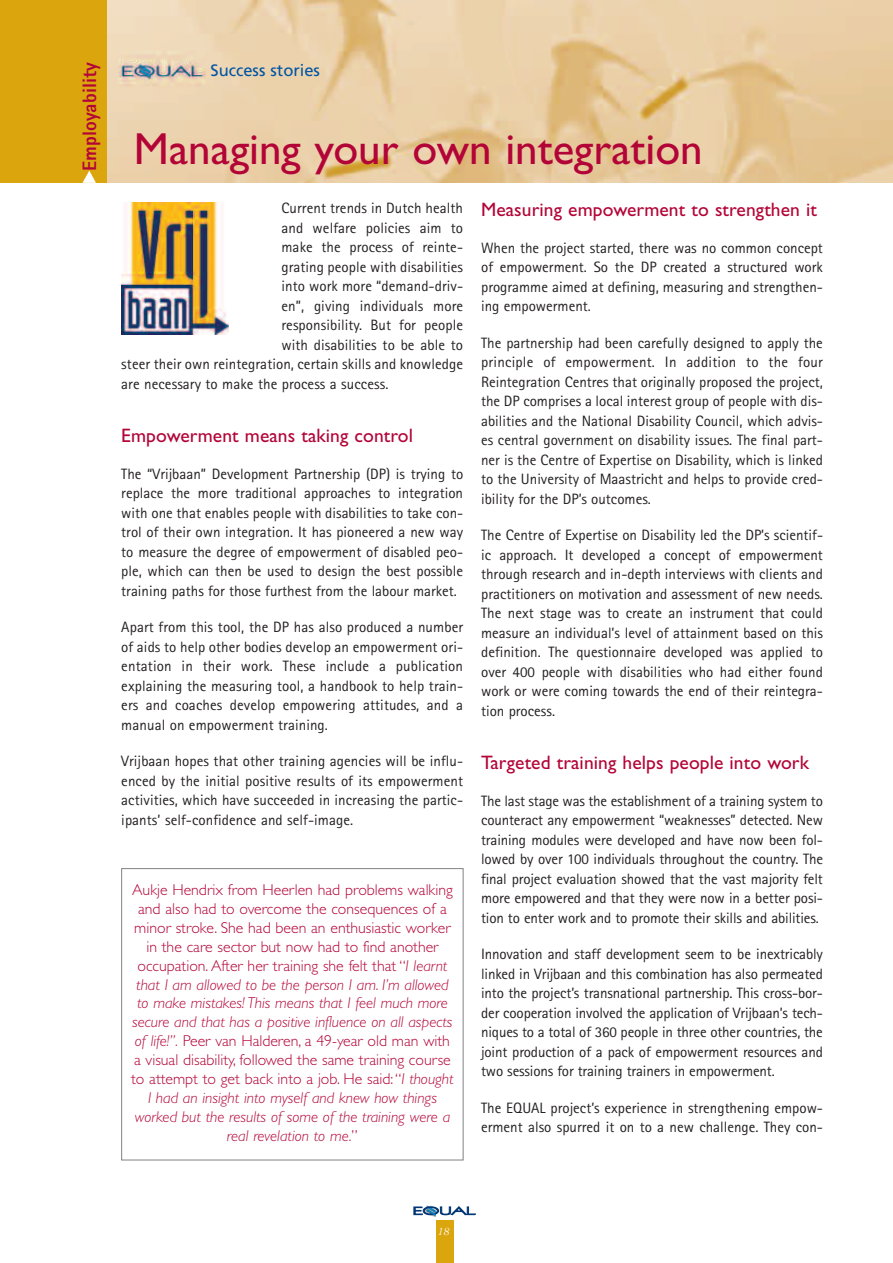
<style>
.page{position:relative;width:893px;height:1263px;background:#fff}
.page>*{position:absolute;margin:0;border:0;box-sizing:border-box;transform-origin:0 0}
.t1{font:45px "Gill Sans";color:#b30437}
.t2{font:19.5px "Gill Sans";letter-spacing:.005em;color:#b30437}
.t3{font:800 19.5px "Rotis Sans Serif";color:#b30437}
.t4{font:16.5px "Frutiger";color:#0155a5}
.t5{font:300 15.75px/18.9px "Gill Sans";color:#b30437;text-align:center}
.t6{font:15px/19.5px "Rotis Sans Serif";color:#231f20;text-align:justify}
.t7{font:italic 12px "Garamond Three";color:#fff}
.s1{font-style:italic}
</style>
<div class="page">
<img style="left:106px;top:0;width:787px;height:183px">
<div style="left:436px;top:1203px;width:17px;height:60px;background:#dba50d"></div>
<div style="left:408px;top:1202px;width:73px;height:18px;background:#fff"></div>
<svg style="left:414px;top:1205px;width:61px;height:12px"></svg>
<div style="left:0;top:0;width:106px;height:183px;background:#dba50d"></div>
<img style="left:121px;top:203px;width:107px;height:131px">
<svg style="left:82px;top:171px;width:14px;height:12px"></svg>
<div style="left:121px;top:868px;width:342px;height:292px;border:1px solid #808285"></div>
<h2 class="t3" style="left:83px;top:171px;width:110px;rotate:-90deg">Employability</h2>
<p class="t4" style="left:210px;top:63px;width:111px">Success stories</p>
<h1 class="t1" style="left:134px;top:132px;width:570px">Managing your own integration</h1>
<p class="t6" style="left:281px;top:200px;width:183px">Current trends in Dutch health</p>
<p class="t6" style="left:281px;top:219px;width:183px">and welfare policies aim to</p>
<p class="t6" style="left:281px;top:239px;width:183px">make the process of reinte-</p>
<p class="t6" style="left:281px;top:258px;width:183px">grating people with disabilities</p>
<p class="t6" style="left:281px;top:278px;width:183px">into work more “demand-driv-</p>
<p class="t6" style="left:281px;top:297px;width:183px">en”, giving individuals more</p>
<p class="t6" style="left:281px;top:317px;width:183px">responsibility. But for people</p>
<p class="t6" style="left:281px;top:336px;width:183px">with disabilities to be able to</p>
<p class="t6" style="left:121px;top:356px;width:343px">steer their own reintegration, certain skills and knowledge</p>
<p class="t6" style="left:121px;top:375px;width:269px">are necessary to make the process a success.</p>
<h2 class="t2" style="left:121px;top:428px;width:293px">Empowerment means taking control</h2>
<p class="t6" style="left:121px;top:465px;width:343px">The “Vrijbaan” Development Partnership (DP) is trying to replace the more traditional approaches to integration with one that enables people with disabilities to take con&shy;trol of their own integration. It has pioneered a new way to measure the degree of empowerment of disabled peo&shy;ple, which can then be used to design the best possible training paths for those furthest from the labour market.</p>
<p class="t6" style="left:121px;top:619px;width:343px">Apart from this tool, the DP has also produced a number of aids to help other bodies develop an empowerment ori&shy;entation in their work. These include a publication explaining the measuring tool, a handbook to help train&shy;ers and coaches develop empowering attitudes, and a manual on empowerment training.</p>
<p class="t6" style="left:121px;top:753px;width:343px">Vrijbaan hopes that other training agencies will be influ&shy;enced by the initial positive results of its empowerment activities, which have succeeded in increasing the partic&shy;ipants’ self-confidence and self-image.</p>
<p class="t5" style="left:131px;top:882px;width:324px">Aukje Hendrix from Heerlen had problems walking and also had to overcome the consequences of a minor stroke. She had been an enthusiastic worker in the care sector but now had to find another occupation. After her training she felt that “<span class="s1">I learnt that I am allowed to be the person I am. I’m allowed to make mistakes! This means that I feel much more secure and that has a positive influence on all aspects of life!”.</span> Peer van Halderen, a 49-year old man with a visual disability, followed the same training course to attempt to get back into a job. He said:“<span class="s1">I thought I had an insight into myself and knew how things worked but the results of some of the training were a real revelation to me.</span>”</p>
<h2 class="t2" style="left:481px;top:202px;width:337px">Measuring empowerment to strengthen it</h2>
<p class="t6" style="left:481px;top:239px;width:343px">When the project started, there was no common concept of empowerment. So the DP created a structured work programme aimed at defining, measuring and strengthen&shy;ing empowerment.</p>
<p class="t6" style="left:481px;top:334px;width:343px">The partnership had been carefully designed to apply the principle of empowerment. In addition to the four Reintegration Centres that originally proposed the project, the DP comprises a local interest group of people with dis&shy;abilities and the National Disability Council, which advis&shy;es central government on disability issues. The final part&shy;ner is the Centre of Expertise on Disability, which is linked to the University of Maastricht and helps to provide cred&shy;ibility for the DP’s outcomes.</p>
<p class="t6" style="left:481px;top:527px;width:343px">The Centre of Expertise on Disability led the DP’s scientif&shy;ic approach. It developed a concept of empowerment through research and in-depth interviews with clients and practitioners on motivation and assessment of new needs.<br>The next stage was to create an instrument that could measure an individual’s level of attainment based on this definition. The questionnaire developed was applied to over 400 people with disabilities who had either found work or were coming towards the end of their reintegra&shy;tion process.</p>
<h2 class="t2" style="left:481px;top:755px;width:329px">Targeted training helps people into work</h2>
<p class="t6" style="left:481px;top:792px;width:343px">The last stage was the establishment of a training system to counteract any empowerment “weaknesses” detected. New training modules were developed and have now been fol&shy;lowed by over 100 individuals throughout the country. The final project evaluation showed that the vast majority felt more empowered and that they were now in a better posi&shy;tion to enter work and to promote their skills and abilities.</p>
<p class="t6" style="left:481px;top:946px;width:343px">Innovation and staff development seem to be inextricably linked in Vrijbaan and this combination has also permeated into the project’s transnational partnership. This cross-bor&shy;der cooperation involved the application of Vrijbaan’s tech&shy;niques to a total of 360 people in three other countries, the joint production of a pack of empowerment resources and two sessions for training trainers in empowerment.</p>
<p class="t6" style="left:481px;top:1099px;width:343px">The EQUAL project’s experience in strengthening empow&shy;erment also spurred it on to a new challenge. They con-</p>
<p class="t7" style="left:438px;top:1227px;width:13px">18</p>
</div>
